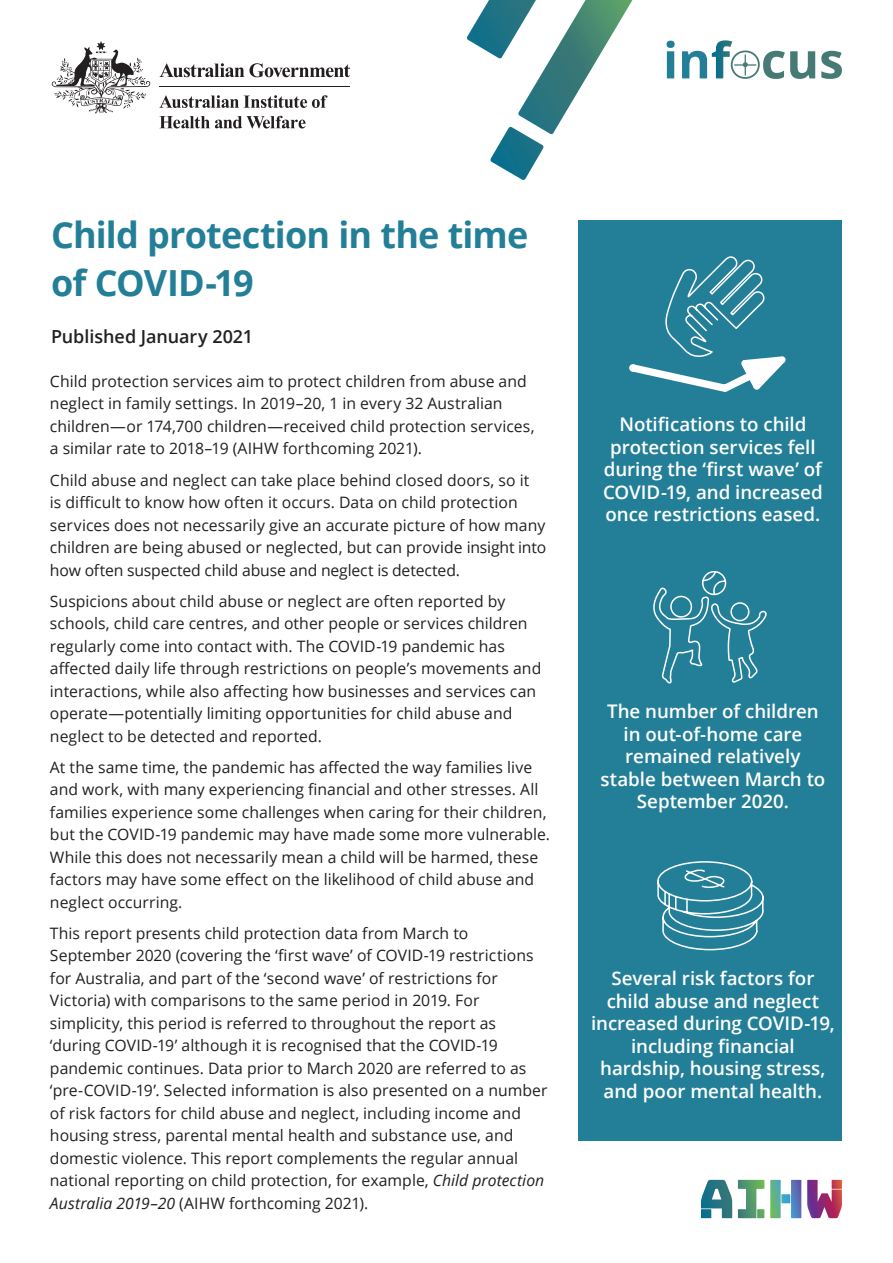
<style>
.page{position:relative;width:893px;height:1263px;background:#fff}
.page>*{position:absolute;margin:0;border:0;box-sizing:border-box;transform-origin:0 0}
.t1{font:700 36px/48px "Open Sans";letter-spacing:-.025em;color:#237f97}
.Side_bar_text{font:600 18.75px/22.5px "Open Sans";letter-spacing:-.005em;color:#fff;text-align:center}
.Published{font:600 18px "Open Sans";letter-spacing:-.005em;color:#231f20}
.Body_text{font:15.75px/22.5px "Open Sans";letter-spacing:.005em;color:#231f20}
.s1{font-style:italic}
</style>
<div class="page">
<div style="left:578px;top:220px;width:264px;height:921px;background:#237f97"></div>
<svg style="left:666px;top:41px;width:9px;height:37px"></svg>
<svg style="left:682px;top:40px;width:133px;height:39px"></svg>
<svg style="left:821px;top:51px;width:21px;height:28px"></svg>
<svg style="left:159px;top:63px;width:191px;height:14px"></svg>
<svg style="left:52px;top:41px;width:98px;height:72px"></svg>
<hr style="left:159px;top:86px;width:191px;height:1px;background:#231f20">
<svg style="left:159px;top:95px;width:169px;height:13px"></svg>
<svg style="left:159px;top:116px;width:147px;height:13px"></svg>
<svg style="left:467px;top:0;width:165px;height:180px"></svg>
<svg style="left:701px;top:1180px;width:31px;height:38px"></svg>
<svg style="left:738px;top:1180px;width:26px;height:38px"></svg>
<svg style="left:770px;top:1180px;width:31px;height:38px"></svg>
<svg style="left:807px;top:1180px;width:35px;height:38px"></svg>
<svg style="left:657px;top:861px;width:107px;height:90px"></svg>
<svg style="left:629px;top:256px;width:157px;height:136px"></svg>
<svg style="left:653px;top:571px;width:114px;height:113px"></svg>
<p class="t1" style="left:51px;top:210px;width:479px">Child protection in the time of COVID-19</p>
<p class="Published" style="left:51px;top:324px;width:204px">Published January 2021</p>
<p class="Body_text" style="left:50px;top:370px;width:486px">Child protection services aim to protect children from abuse and neglect in family settings. In 2019–20, 1 in every 32 Australian children—or 174,700 children—received child protection services, a similar rate to 2018–19 (AIHW forthcoming 2021).</p>
<p class="Body_text" style="left:50px;top:468px;width:498px">Child abuse and neglect can take place behind closed doors, so it<br>is difficult to know how often it occurs. Data on child protection services does not necessarily give an accurate picture of how many children are being abused or neglected, but can provide insight into how often suspected child abuse and neglect is detected.</p>
<p class="Body_text" style="left:50px;top:589px;width:493px">Suspicions about child abuse or neglect are often reported by schools, child care centres, and other people or services children regularly come into contact with. The COVID-19 pandemic has affected daily life through restrictions on people’s movements and interactions, while also affecting how businesses and services can operate—potentially limiting opportunities for child abuse and neglect to be detected and reported.</p>
<p class="Body_text" style="left:50px;top:755px;width:502px">At the same time, the pandemic has affected the way families live and work, with many experiencing financial and other stresses. All families experience some challenges when caring for their children, but the COVID-19 pandemic may have made some more vulnerable.<br>While this does not necessarily mean a child will be harmed, these factors may have some effect on the likelihood of child abuse and neglect occurring.</p>
<p class="Body_text" style="left:50px;top:921px;width:499px">This report presents child protection data from March to September 2020 (covering the ‘first wave’ of COVID-19 restrictions for Australia, and part of the ‘second wave’ of restrictions for Victoria) with comparisons to the same period in 2019. For simplicity, this period is referred to throughout the report as ‘during COVID-19’ although it is recognised that the COVID-19 pandemic continues. Data prior to March 2020 are referred to as ‘pre-COVID-19’. Selected information is also presented on a number of risk factors for child abuse and neglect, including income and housing stress, parental mental health and substance use, and domestic violence. This report complements the regular annual national reporting on child protection, for example, <span class="s1">Child protection Australia 2019–20</span> (AIHW forthcoming 2021).</p>
<p class="Side_bar_text" style="left:603px;top:413px;width:221px">Notifications to child protection services fell during the ‘first wave’ of<br>COVID-19, and increased once restrictions eased.</p>
<p class="Side_bar_text" style="left:600px;top:700px;width:226px">The number of children in out-of-home care remained relatively stable between March to<br>September 2020.</p>
<p class="Side_bar_text" style="left:591px;top:967px;width:245px">Several risk factors for child abuse and neglect increased during COVID-19, including financial hardship, housing stress, and poor mental health.</p>
</div>
